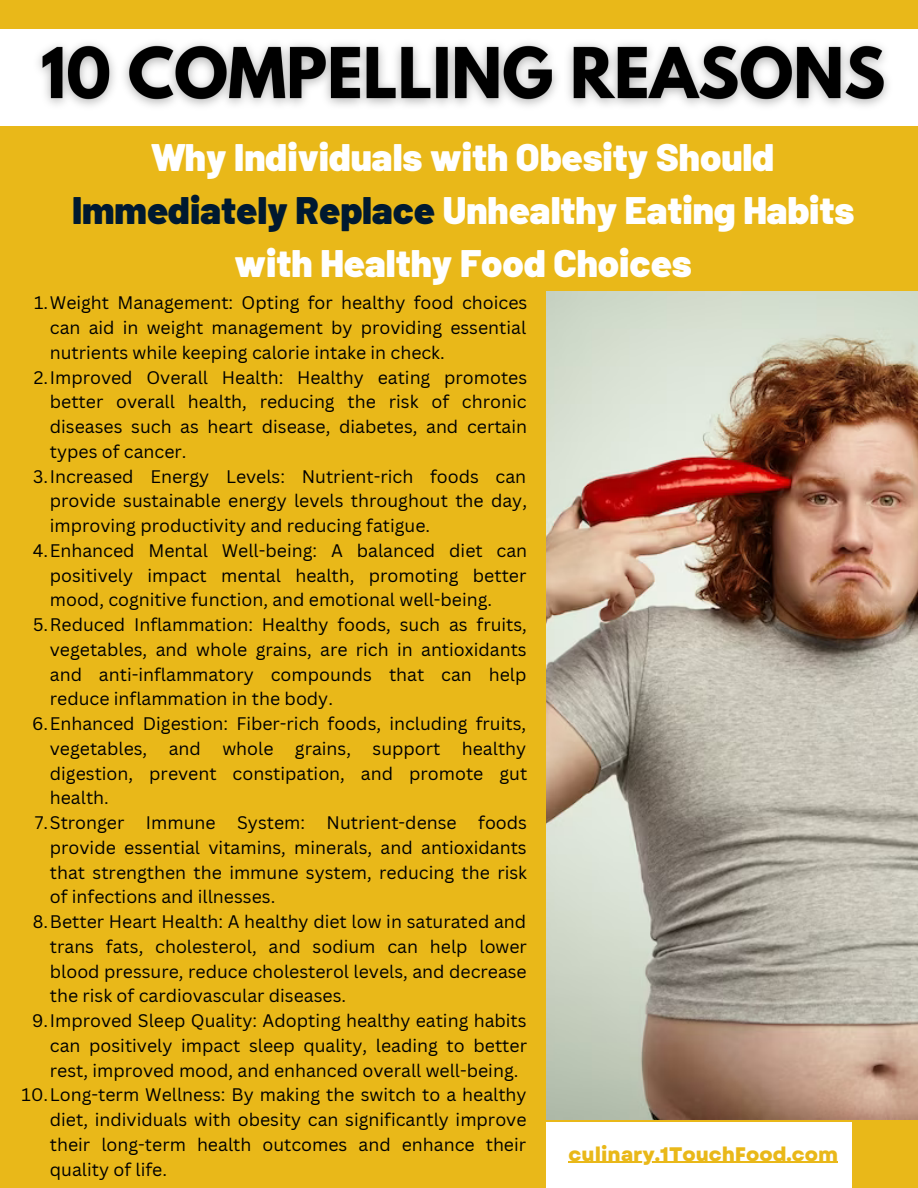
<style>
.page{position:relative;width:918px;height:1188px;background:#e9b819}
.page>*{position:absolute;margin:0;border:0;box-sizing:border-box;transform-origin:0 0}
.t1{font:900 38.4px/52.8px "Barlow";color:#fff;text-align:center}
.t2{font:800 19.5px "Garet";color:#e9b819}
.t3{font:17.7px/24.8px "Canva Sans";color:#000;text-align:justify}
.s1{color:#001930}
</style>
<div class="page">
<div style="left:0;top:29px;width:918px;height:97px;background:#fff"></div>
<div style="left:547px;top:1122px;width:305px;height:66px;background:#fff"></div>
<img style="left:547px;top:292px;width:371px;height:828px">
<img style="left:38px;top:43px;width:850px;height:63px">
<hr style="left:569px;top:1162px;width:269px;height:1px;background:#e9b819">
<p class="t1" style="left:72px;top:129px;width:784px">Why Individuals with Obesity Should<br><span class="s1">Immediately Replace</span> Unhealthy Eating Habits with Healthy Food Choices</p>
<p class="t3" style="left:50px;top:290px;width:479px;text-indent:-16px">1.Weight Management: Opting for healthy food choices can aid in weight management by providing essential nutrients while keeping calorie intake in check.</p>
<p class="t3" style="left:50px;top:364px;width:479px;text-indent:-16px">2.Improved Overall Health: Healthy eating promotes better overall health, reducing the risk of chronic diseases such as heart disease, diabetes, and certain types of cancer.</p>
<p class="t3" style="left:50px;top:463px;width:479px;text-indent:-17px">3.Increased Energy Levels: Nutrient-rich foods can provide sustainable energy levels throughout the day, improving productivity and reducing fatigue.</p>
<p class="t3" style="left:50px;top:538px;width:479px;text-indent:-17px">4.Enhanced Mental Well-being: A balanced diet can positively impact mental health, promoting better mood, cognitive function, and emotional well-being.</p>
<p class="t3" style="left:50px;top:612px;width:479px;text-indent:-17px">5.Reduced Inflammation: Healthy foods, such as fruits, vegetables, and whole grains, are rich in antioxidants and anti-inflammatory compounds that can help reduce inflammation in the body.</p>
<p class="t3" style="left:50px;top:711px;width:479px;text-indent:-18px">6.Enhanced Digestion: Fiber-rich foods, including fruits, vegetables, and whole grains, support healthy digestion, prevent constipation, and promote gut health.</p>
<p class="t3" style="left:50px;top:810px;width:479px;text-indent:-15px">7.Stronger Immune System: Nutrient-dense foods provide essential vitamins, minerals, and antioxidants that strengthen the immune system, reducing the risk of infections and illnesses.</p>
<p class="t3" style="left:50px;top:909px;width:479px;text-indent:-17px">8.Better Heart Health: A healthy diet low in saturated and trans fats, cholesterol, and sodium can help lower blood pressure, reduce cholesterol levels, and decrease the risk of cardiovascular diseases.</p>
<p class="t3" style="left:50px;top:1008px;width:479px;text-indent:-18px">9.Improved Sleep Quality: Adopting healthy eating habits can positively impact sleep quality, leading to better rest, improved mood, and enhanced overall well-being.</p>
<p class="t3" style="left:50px;top:1082px;width:478px;text-indent:-28px">10.Long-term Wellness: By making the switch to a healthy diet, individuals with obesity can significantly improve their long-term health outcomes and enhance their quality of life.</p>
<p class="t2" style="left:569px;top:1140px;width:271px">culinary.1TouchFood.com</p>
</div>
